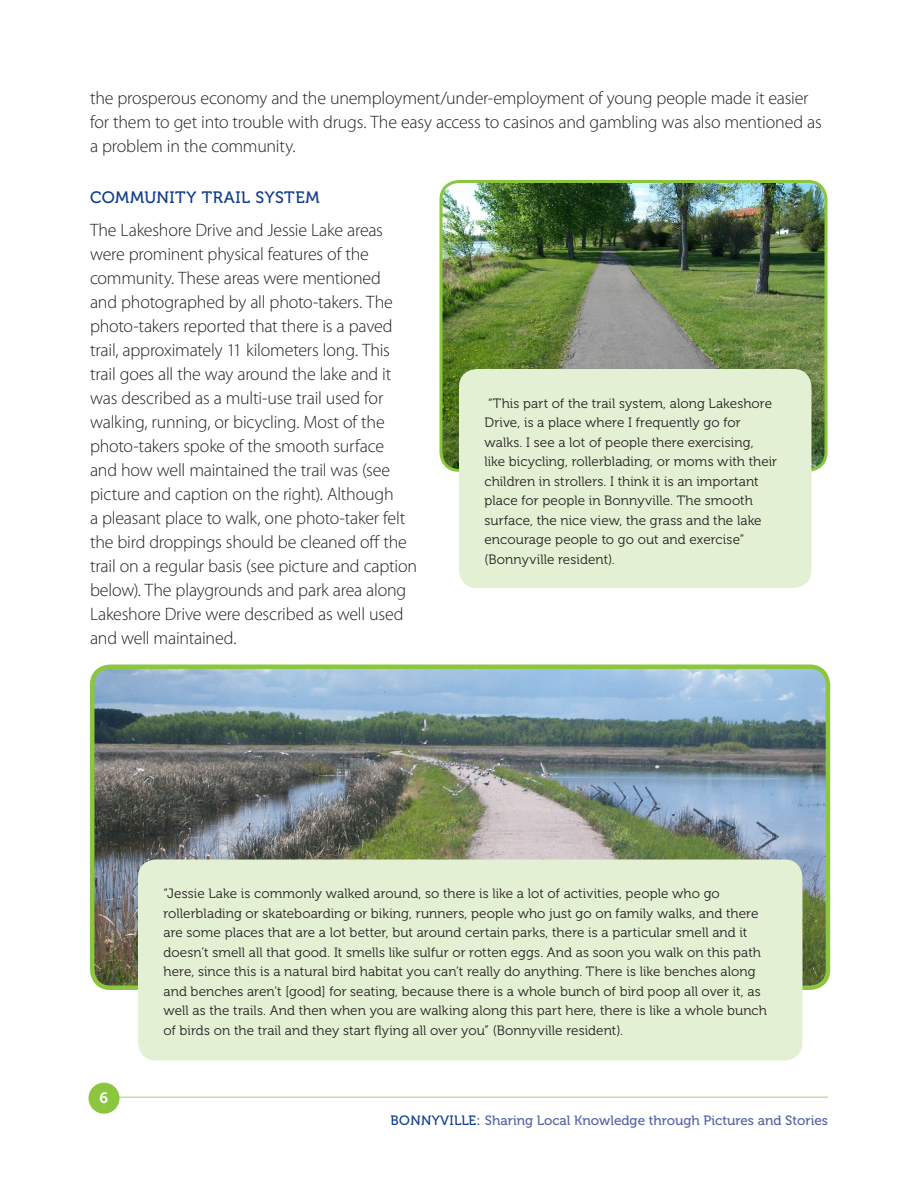
<style>
.page{position:relative;width:918px;height:1188px;background:#fff}
.page>*{position:absolute;margin:0;border:0;box-sizing:border-box;transform-origin:0 0}
.Body{font:300 18px/24px "Myriad Pro";letter-spacing:-.01em;color:#231f20}
.Sub_Title{font:16.5px "Museo 500";letter-spacing:.035em;color:#103d8c}
.PictureCaption{font:13.5px/19.5px "Museo 300";letter-spacing:.005em;color:#231f20}
.t1{font:13.5px "Museo 500";color:#5564a6}
.s1{color:#103d8c}
</style>
<div class="page">
<hr style="left:91px;top:1096px;width:737px;height:2px;background:#c4df9b">
<div style="left:88px;top:1083px;width:32px;height:31px;background:#8bc63e;border-radius:50%"></div>
<img style="left:441px;top:182px;width:385px;height:288px;border-radius:18px">
<div style="left:440px;top:180px;width:388px;height:292px;border:3px solid #8bc63e;border-radius:18px"></div>
<div style="left:459px;top:369px;width:353px;height:219px;background:#e4f0d4;border-radius:18px"></div>
<img style="left:92px;top:667px;width:736px;height:321px;border-radius:18px">
<div style="left:90px;top:664px;width:740px;height:326px;border:4px solid #8bc63e;border-radius:18px"></div>
<div style="left:138px;top:860px;width:664px;height:200px;background:#e4f0d4;border-radius:18px"></div>
<p class="Body" style="left:90px;top:85px;width:733px">the prosperous economy and the unemployment/under-employment of young people made it easier for them to get into trouble with drugs. The easy access to casinos and gambling was also mentioned as a problem in the community.</p>
<p class="Sub_Title" style="left:90px;top:188px;width:78px">Community</p>
<p class="Sub_Title" style="left:202px;top:188px;width:74px">Trail Syste</p>
<p class="Sub_Title" style="left:305px;top:188px;width:16px">m</p>
<p class="Body" style="left:90px;top:217px;width:329px">The Lakeshore Drive and Jessie Lake areas were prominent physical features of the community. These areas were mentioned<br>and photographed by all photo-takers. The photo-takers reported that there is a paved trail, approximately 11 kilometers long. This trail goes all the way around the lake and it was described as a multi-use trail used for walking, running, or bicycling. Most of the photo-takers spoke of the smooth surface<br>and how well maintained the trail was (see picture and caption on the right). Although<br>a pleasant place to walk, one photo-taker felt the bird droppings should be cleaned off the trail on a regular basis (see picture and caption below). The playgrounds and park area along Lakeshore Drive were described as well used and well maintained.</p>
<p class="PictureCaption" style="left:484px;top:394px;width:294px">“This part of the trail system, along Lakeshore Drive, is a place where I frequently go for walks. I see a lot of people there exercising, like bicycling, rollerblading, or moms with their children in strollers. I think it is an important place for people in Bonnyville. The smooth surface, the nice view, the grass and the lake encourage people to go out and exercise” (Bonnyville resident).</p>
<p class="PictureCaption" style="left:164px;top:884px;width:605px">“Jessie Lake is commonly walked around, so there is like a lot of activities, people who go rollerblading or skateboarding or biking, runners, people who just go on family walks, and there are some places that are a lot better, but around certain parks, there is a particular smell and it doesn’t smell all that good. It smells like sulfur or rotten eggs. And as soon you walk on this path here, since this is a natural bird habitat you can’t really do anything. There is like benches along and benches aren’t [good] for seating, because there is a whole bunch of bird poop all over it, as well as the trails. And then when you are walking along this part here, there is like a whole bunch of birds on the trail and they start flying all over you” (Bonnyville resident).</p>
<p class="t1" style="left:391px;top:1113px;width:439px"><span class="s1">BONNYVILLE:</span> Sharing Local Knowledge through Pictures and Stories</p>
</div>
